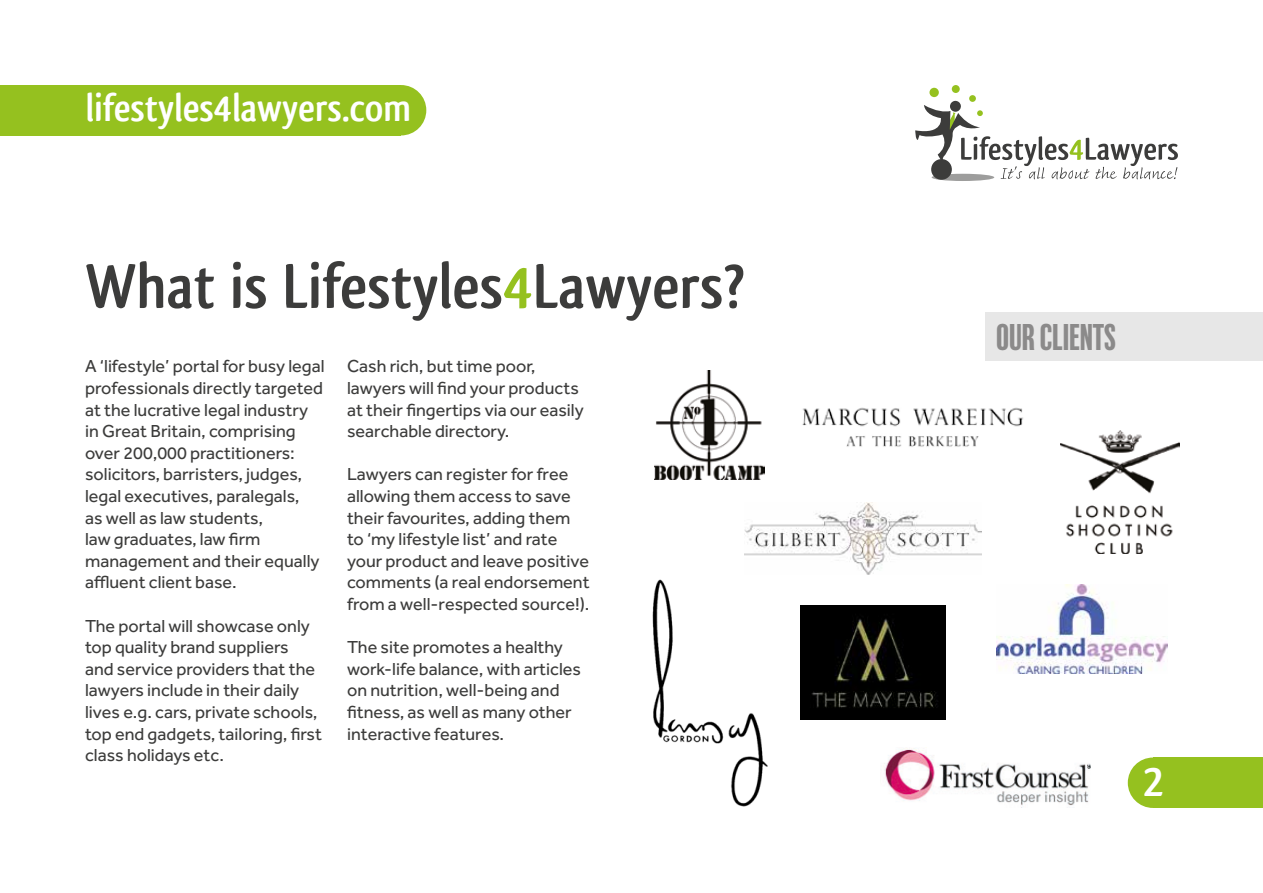
<style>
.page{position:relative;width:1263px;height:893px;background:#fff}
.page>*{position:absolute;margin:0;border:0;box-sizing:border-box;transform-origin:0 0}
.t1{font:700 66px "Qlassik";color:#3c3c3b}
.t2{font:700 46.35px "Qlassik";color:#fff}
.t3{font:700 40.5px "Qlassik";color:#fff}
.t4{font:32.55px "Industrial Gothic Banner Std";color:#8b8a8a}
.t5{font:18px/21.6px "Effra";color:#3c3c3b}
.s1{color:#95c11f}
</style>
<div class="page">
<div style="left:929px;top:88px;width:10px;height:9px;background:#95c11f;border-radius:50%"></div>
<div style="left:952px;top:85px;width:8px;height:8px;background:#95c11f;border-radius:50%"></div>
<div style="left:969px;top:95px;width:7px;height:7px;background:#95c11f;border-radius:50%"></div>
<svg style="left:932px;top:174px;width:62px;height:7px"></svg>
<div style="left:950px;top:101px;width:11px;height:11px;background:#3c3c3b;border-radius:50%"></div>
<svg style="left:915px;top:105px;width:263px;height:74px"></svg>
<div style="left:1153px;top:757px;width:110px;height:51px;background:#95c11f"></div>
<div style="left:1128px;top:757px;width:50px;height:51px;background:#95c11f;border-radius:50%"></div>
<div style="left:0;top:85px;width:401px;height:50px;background:#95c11f"></div>
<div style="left:376px;top:85px;width:50px;height:50px;background:#95c11f;border-radius:50%"></div>
<div style="left:986px;top:312px;width:277px;height:48px;background:#e7e7e7"></div>
<img style="left:654px;top:370px;width:110px;height:109px">
<img style="left:802px;top:407px;width:221px;height:40px">
<img style="left:652px;top:579px;width:116px;height:228px">
<img style="left:996px;top:584px;width:172px;height:89px">
<img style="left:744px;top:502px;width:237px;height:73px">
<img style="left:884px;top:748px;width:207px;height:60px">
<img style="left:1060px;top:431px;width:119px;height:122px">
<img style="left:800px;top:605px;width:146px;height:115px">
<h3 class="t3" style="left:86px;top:84px;width:327px">lifestyles4lawyers.com</h3>
<h1 class="t1" style="left:85px;top:248px;width:661px">What is Lifestyles<span class="s1">4</span>Lawyers?</h1>
<p class="t5" style="left:85px;top:355px;width:241px">A ‘lifestyle’ portal for busy legal professionals directly targeted at the lucrative legal industry in Great Britain, comprising over 200,000 practitioners: solicitors, barristers, judges, legal executives, paralegals,<br>as well as law students,<br>law graduates, law firm management and their equally affluent client base.</p>
<p class="t5" style="left:85px;top:615px;width:238px">The portal will showcase only top quality brand suppliers<br>and service providers that the lawyers include in their daily lives e.g. cars, private schools, top end gadgets, tailoring, first class holidays etc.</p>
<p class="t5" style="left:347px;top:355px;width:238px">Cash rich, but time poor, lawyers will find your products at their fingertips via our easily searchable directory.</p>
<p class="t5" style="left:347px;top:463px;width:244px">Lawyers can register for free allowing them access to save their favourites, adding them to ‘my lifestyle list’ and rate your product and leave positive comments (a real endorsement from a well-respected source!).</p>
<p class="t5" style="left:347px;top:636px;width:235px">The site promotes a healthy work-life balance, with articles on nutrition, well-being and fitness, as well as many other interactive features.</p>
<h3 class="t4" style="left:996px;top:319px;width:121px">OUR CLIENTS</h3>
<h2 class="t2" style="left:1143px;top:754px;width:23px">2</h2>
</div>
